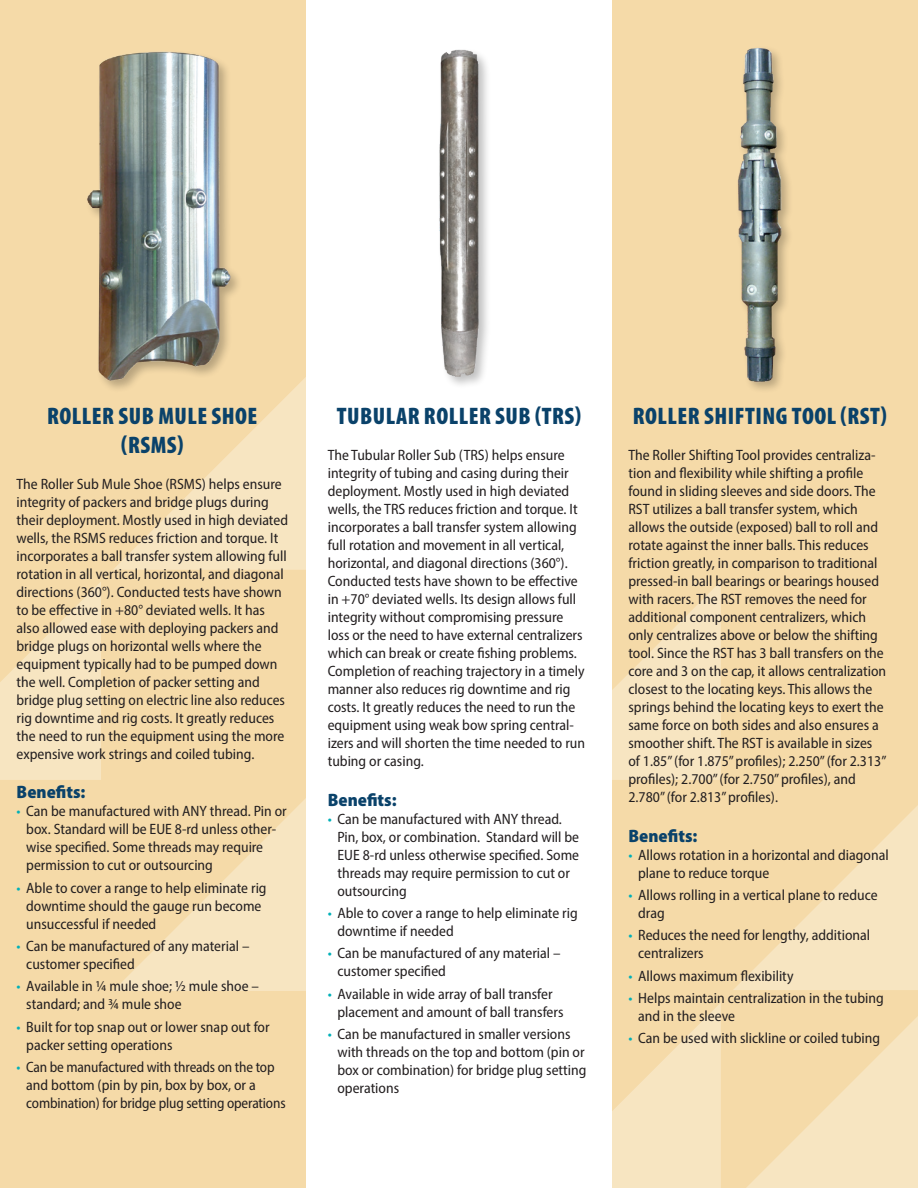
<style>
.page{position:relative;width:918px;height:1188px;background:#fff}
.page>*{position:absolute;margin:0;border:0;box-sizing:border-box;transform-origin:0 0}
.t1{font:900 condensed 24px/28.8px "Myriad Pro";letter-spacing:.02em;color:#0a426a;text-align:center}
.t2{font:900 semi-condensed 18px "Myriad Pro";color:#0a426a}
.t3{font:semi-condensed 15px/18px "Myriad Pro";color:#231f20}
.s1{color:#00b0b8}
</style>
<div class="page">
<div style="left:612px;top:0;width:306px;height:1188px;background:#f5daa8"></div>
<div style="left:0;top:0;width:306px;height:1188px;background:#f5daa8"></div>
<svg style="left:113px;top:377px;width:193px;height:193px"></svg>
<svg style="left:0;top:582px;width:101px;height:198px"></svg>
<svg style="left:612px;top:582px;width:109px;height:198px"></svg>
<svg style="left:113px;top:798px;width:193px;height:193px"></svg>
<svg style="left:612px;top:1003px;width:109px;height:185px"></svg>
<svg style="left:733px;top:805px;width:185px;height:185px"></svg>
<svg style="left:746px;top:1016px;width:172px;height:172px"></svg>
<div style="left:86px;top:49px;width:157px;height:344px;background:#f5daa8"></div>
<img style="left:87px;top:51px;width:151px;height:336px">
<div style="left:735px;top:45px;width:59px;height:348px;background:#010100;opacity:.25"></div>
<img style="left:735px;top:45px;width:51px;height:342px">
<img style="left:439px;top:50px;width:47px;height:334px">
<p class="t1" style="left:47px;top:401px;width:212px">ROLLER SUB MULE SHOE (RSMS)</p>
<p class="t3" style="left:17px;top:475px;width:273px">The Roller Sub Mule Shoe (RSMS) helps ensure integrity of packers and bridge plugs during their deployment. Mostly used in high deviated wells, the RSMS reduces friction and torque. It incorporates a ball transfer system allowing full rotation in all vertical, horizontal, and diagonal directions (360°). Conducted tests have shown to be effective in +80° deviated wells. It has also allowed ease with deploying packers and bridge plugs on horizontal wells where the equipment typically had to be pumped down the well. Completion of packer setting and bridge plug setting on electric line also reduces rig downtime and rig costs. It greatly reduces the need to run the equipment using the more expensive work strings and coiled tubing.</p>
<p class="t2" style="left:17px;top:781px;width:70px">Benefits:</p>
<p class="t3" style="left:26px;top:802px;width:262px;text-indent:-10px"><span class="s1">•</span> Can be manufactured with ANY thread. Pin or box. Standard will be EUE 8-rd unless other&shy;wise specified. Some threads may require permission to cut or outsourcing</p>
<p class="t3" style="left:26px;top:879px;width:242px;text-indent:-10px"><span class="s1">•</span> Able to cover a range to help eliminate rig downtime should the gauge run become unsuccessful if needed</p>
<p class="t3" style="left:26px;top:937px;width:225px;text-indent:-10px"><span class="s1">•</span> Can be manufactured of any material – customer specified</p>
<p class="t3" style="left:26px;top:977px;width:234px;text-indent:-10px"><span class="s1">•</span> Available in ¼ mule shoe; ½ mule shoe – standard; and ¾ mule shoe</p>
<p class="t3" style="left:26px;top:1018px;width:245px;text-indent:-10px"><span class="s1">•</span> Built for top snap out or lower snap out for packer setting operations</p>
<p class="t3" style="left:26px;top:1058px;width:261px;text-indent:-10px"><span class="s1">•</span> Can be manufactured with threads on the top and bottom (pin by pin, box by box, or a combination) for bridge plug setting operations</p>
<p class="t1" style="left:337px;top:401px;width:246px">TUBULAR ROLLER SUB (TRS)</p>
<p class="t3" style="left:328px;top:446px;width:259px">The Tubular Roller Sub (TRS) helps ensure integrity of tubing and casing during their deployment. Mostly used in high deviated wells, the TRS reduces friction and torque. It incorporates a ball transfer system allowing full rotation and movement in all vertical, horizontal, and diagonal directions (360°).<br>Conducted tests have shown to be effective in +70° deviated wells. Its design allows full integrity without compromising pressure loss or the need to have external centralizers which can break or create fishing problems.<br>Completion of reaching trajectory in a timely manner also reduces rig downtime and rig costs. It greatly reduces the need to run the equipment using weak bow spring central&shy;izers and will shorten the time needed to run tubing or casing.</p>
<p class="t2" style="left:328px;top:788px;width:70px">Benefits:</p>
<p class="t3" style="left:337px;top:809px;width:243px;text-indent:-10px"><span class="s1">•</span> Can be manufactured with ANY thread.<br>Pin, box, or combination. Standard will be EUE 8-rd unless otherwise specified. Some threads may require permission to cut or outsourcing</p>
<p class="t3" style="left:337px;top:904px;width:242px;text-indent:-10px"><span class="s1">•</span> Able to cover a range to help eliminate rig downtime if needed</p>
<p class="t3" style="left:337px;top:944px;width:225px;text-indent:-10px"><span class="s1">•</span> Can be manufactured of any material – customer specified</p>
<p class="t3" style="left:337px;top:984px;width:228px;text-indent:-10px"><span class="s1">•</span> Available in wide array of ball transfer placement and amount of ball transfers</p>
<p class="t3" style="left:337px;top:1025px;width:250px;text-indent:-10px"><span class="s1">•</span> Can be manufactured in smaller versions with threads on the top and bottom (pin or box or combination) for bridge plug setting operations</p>
<p class="t1" style="left:633px;top:401px;width:255px">ROLLER SHIFTING TOOL (RST)</p>
<p class="t3" style="left:628px;top:446px;width:259px">The Roller Shifting Tool provides centraliza&shy;tion and flexibility while shifting a profile found in sliding sleeves and side doors. The RST utilizes a ball transfer system, which allows the outside (exposed) ball to roll and rotate against the inner balls. This reduces friction greatly, in comparison to traditional pressed-in ball bearings or bearings housed with racers. The RST removes the need for additional component centralizers, which only centralizes above or below the shifting tool. Since the RST has 3 ball transfers on the core and 3 on the cap, it allows centralization closest to the locating keys. This allows the springs behind the locating keys to exert the same force on both sides and also ensures a smoother shift. The RST is available in sizes of 1.85” (for 1.875” profiles); 2.250” (for 2.313” profiles); 2.700” (for 2.750” profiles), and 2.780” (for 2.813” profiles).</p>
<p class="t2" style="left:628px;top:824px;width:70px">Benefits:</p>
<p class="t3" style="left:638px;top:845px;width:252px;text-indent:-10px"><span class="s1">•</span> Allows rotation in a horizontal and diagonal plane to reduce torque</p>
<p class="t3" style="left:638px;top:886px;width:241px;text-indent:-10px"><span class="s1">•</span> Allows rolling in a vertical plane to reduce drag</p>
<p class="t3" style="left:638px;top:926px;width:234px;text-indent:-10px"><span class="s1">•</span> Reduces the need for lengthy, additional centralizers</p>
<p class="t3" style="left:628px;top:966px;width:167px"><span class="s1">•</span> Allows maximum flexibility</p>
<p class="t3" style="left:638px;top:989px;width:247px;text-indent:-10px"><span class="s1">•</span> Helps maintain centralization in the tubing and in the sleeve</p>
<p class="t3" style="left:628px;top:1029px;width:253px"><span class="s1">•</span> Can be used with slickline or coiled tubing</p>
</div>
